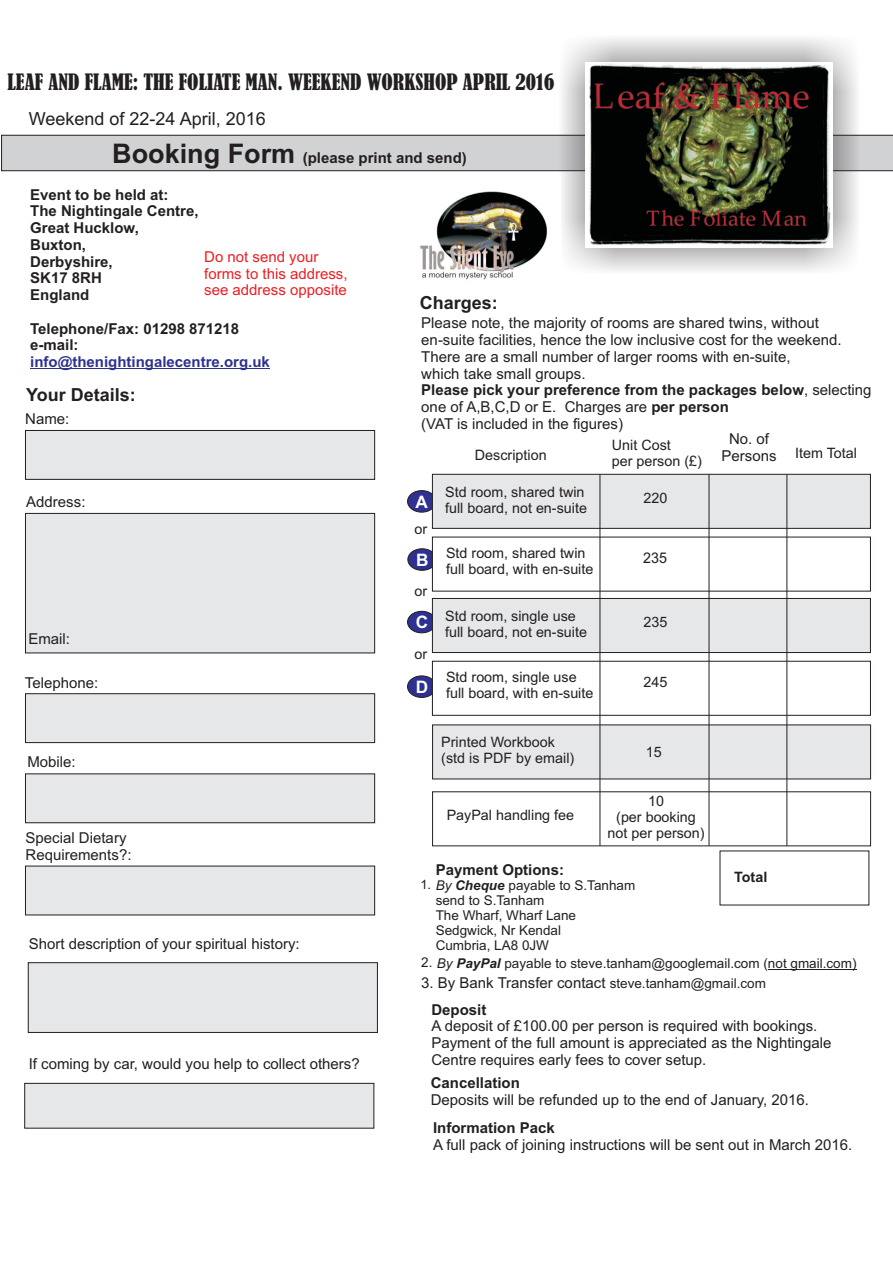
<style>
.page{position:relative;width:893px;height:1263px;background:#fff}
.page>*{position:absolute;margin:0;border:0;box-sizing:border-box;transform-origin:0 0}
.t1{font:condensed 21px "Bernard";color:#231f20}
.t2{font:18px "Arial";color:#231f20}
.t3{font:700 18px "Arial";color:#231f20}
.t4{font:700 17.25px "Arial";color:#fff}
.t5{font:15px/16.8px "Arial";color:#231f20}
.t6{font:700 15px/16.8px "Arial";color:#231f20}
.t7{font:15px/16.8px "Arial";color:#ee1d23}
.t8{font:700 15px "Arial";color:#2d3291}
.t9{font:14.7px "Arial";color:#231f20}
.t10{font:14.4px/16px "Arial";color:#231f20}
.t11{font:700 14.4px "Arial";color:#231f20}
.t12{font:13.5px/15.1px "Arial";color:#231f20}
.s1{font-size:27px}
.s2{font-weight:700}
.s3{font-size:15px}
.s4{font-size:12.9px}
.s5{font-style:italic}
.s6{font-weight:700;font-style:italic}
.s7{font-size:13.5px}
</style>
<div class="page">
<div style="left:1px;top:135px;width:892px;height:36px;background:#d1d2d4"></div>
<div style="left:407px;top:490px;width:29px;height:22px;background:#2e3092;border:1px solid #231f20;border-radius:50%"></div>
<div style="left:408px;top:549px;width:28px;height:21px;background:#2e3092;border:1px solid #231f20;border-radius:50%"></div>
<div style="left:407px;top:611px;width:29px;height:22px;background:#2e3092;border:1px solid #231f20;border-radius:50%"></div>
<div style="left:407px;top:676px;width:29px;height:22px;background:#2e3092;border:1px solid #231f20;border-radius:50%"></div>
<hr style="left:30px;top:368px;width:240px;height:1px;background:#2d3291">
<div style="left:25px;top:430px;width:350px;height:50px;background:#e6e7e9"></div>
<div style="left:432px;top:474px;width:439px;height:55px;background:#e6e7e9"></div>
<div style="left:432px;top:598px;width:439px;height:55px;background:#e6e7e9"></div>
<svg style="left:432px;top:537px;width:439px;height:54px"></svg>
<svg style="left:432px;top:661px;width:439px;height:55px"></svg>
<svg style="left:432px;top:791px;width:439px;height:55px"></svg>
<div style="left:432px;top:724px;width:439px;height:55px;background:#e6e7e9"></div>
<div style="left:25px;top:693px;width:350px;height:50px;background:#e6e7e9"></div>
<div style="left:25px;top:773px;width:350px;height:50px;background:#e6e7e9"></div>
<div style="left:25px;top:866px;width:350px;height:49px;background:#e6e7e9"></div>
<div style="left:25px;top:513px;width:350px;height:140px;background:#e6e7e9"></div>
<div style="left:28px;top:962px;width:350px;height:71px;background:#e6e7e9"></div>
<hr style="left:600px;top:474px;width:1px;height:372px;background:#231f20">
<hr style="left:709px;top:474px;width:1px;height:372px;background:#231f20">
<hr style="left:787px;top:474px;width:1px;height:372px;background:#231f20">
<hr style="left:768px;top:969px;width:88px;height:1px;background:#231f20">
<div style="left:558px;top:35px;width:302px;height:240px;background:#231f20;opacity:.69"></div>
<img style="left:586px;top:63px;width:246px;height:184px">
<div style="left:24px;top:1083px;width:350px;height:45px;background:#e6e7e9"></div>
<img style="left:420px;top:175px;width:140px;height:105px">
<h1 class="t1" style="left:7px;top:73px;width:548px">LEAF AND FLAME: THE FOLIATE MAN. WEEKEND WORKSHOP APRIL 2016</h1>
<p class="t2" style="left:29px;top:112px;width:238px">Weekend of 22-24 April, 2016</p>
<p class="t6" style="left:112px;top:150px;width:356px"><span class="s1">Booking Form</span> (please print and send)</p>
<p class="t6" style="left:30px;top:187px;width:170px">Event to be held at:<br>The Nightingale Centre,<br>Great Hucklow,<br>Buxton,<br>Derbyshire,<br>SK17 8RH<br>England</p>
<p class="t6" style="left:30px;top:321px;width:210px">Telephone/Fax: 01298 871218 e-mail:</p>
<p class="t8" style="left:30px;top:356px;width:241px">info@thenightingalecentre.org.uk</p>
<p class="t3" style="left:26px;top:388px;width:111px">Your Details:</p>
<p class="t7" style="left:204px;top:250px;width:145px">Do not send your forms to this address, see address opposite</p>
<p class="t3" style="left:420px;top:296px;width:80px">Charges:</p>
<p class="t5" style="left:421px;top:316px;width:452px">Please note, the majority of rooms are shared twins, without en-suite facilities, hence the low inclusive cost for the weekend.<br>There are a small number of larger rooms with en-suite,<br>which take small groups.<br><span class="s2">Please pick your preference from the packages below</span>, selecting one of A,B,C,D or E. Charges are <span class="s2">per person<br></span>(VAT is included in the figures)</p>
<p class="t10" style="left:612px;top:439px;width:92px">Unit Cost<br>per person (£)</p>
<p class="t5" style="left:25px;top:412px;width:46px">Name:</p>
<p class="t5" style="left:729px;top:432px;width:42px">No. of</p>
<p class="t10" style="left:722px;top:446px;width:137px"><span class="s3">Persons</span> Item Total</p>
<p class="t10" style="left:475px;top:448px;width:73px">Description</p>
<p class="t5" style="left:26px;top:494px;width:61px">Address:</p>
<p class="t5" style="left:28px;top:631px;width:43px">Email:</p>
<p class="t5" style="left:25px;top:675px;width:75px">Telephone:</p>
<p class="t5" style="left:27px;top:755px;width:50px">Mobile:</p>
<p class="t5" style="left:26px;top:831px;width:107px">Special Dietary<br>Requirements?:</p>
<p class="t5" style="left:29px;top:937px;width:272px">Short description of your spiritual history:</p>
<p class="t5" style="left:29px;top:1056px;width:332px">If coming by car, would you help to collect others?</p>
<p class="t4" style="left:416px;top:495px;width:14px">A</p>
<p class="t10" style="left:415px;top:522px;width:14px">or</p>
<p class="t4" style="left:416px;top:553px;width:14px">B</p>
<p class="t10" style="left:415px;top:584px;width:14px">or</p>
<p class="t4" style="left:416px;top:616px;width:14px">C</p>
<p class="t10" style="left:415px;top:647px;width:14px">or</p>
<p class="t4" style="left:416px;top:680px;width:14px">D</p>
<p class="t10" style="left:445px;top:485px;width:143px">Std room, shared twin full board, not en-suite</p>
<p class="t10" style="left:446px;top:546px;width:149px">Std room, shared twin full board, with en-suite</p>
<p class="t10" style="left:445px;top:610px;width:143px">Std room, single use full board, not en-suite</p>
<p class="t10" style="left:446px;top:670px;width:149px">Std room, single use full board, with en-suite</p>
<p class="t10" style="left:441px;top:735px;width:135px">Printed Workbook (std is PDF by email)</p>
<p class="t10" style="left:447px;top:808px;width:129px">PayPal handling fee</p>
<p class="t10" style="left:644px;top:491px;width:25px">220</p>
<p class="t9" style="left:643px;top:552px;width:25px">235</p>
<p class="t10" style="left:644px;top:616px;width:25px">235</p>
<p class="t10" style="left:644px;top:676px;width:25px">245</p>
<p class="t10" style="left:646px;top:745px;width:17px">15</p>
<p class="t10" style="left:607px;top:794px;width:99px;text-align:center">10<br>(per booking not per person)</p>
<p class="t6" style="left:436px;top:862px;width:130px">Payment Options:</p>
<p class="t12" style="left:436px;top:879px;width:201px;text-indent:-15px"><span class="s4">1.</span> <span class="s5">By</span> <span class="s6">Cheque</span> payable to S.Tanham send to S.Tanham<br>The Wharf, Wharf Lane<br>Sedgwick, Nr Kendal<br>Cumbria, LA8 0JW</p>
<p class="t11" style="left:734px;top:871px;width:35px">Total</p>
<p class="t12" style="left:421px;top:957px;width:437px">2. <span class="s5">By</span> <span class="s6">PayPal</span> payable to steve.tanham@googlemail.com (not gmail.com)</p>
<p class="t5" style="left:421px;top:976px;width:346px">3. By Bank Transfer contact <span class="s7">steve.tanham@gmail.com</span></p>
<p class="t6" style="left:431px;top:1002px;width:57px">Deposit</p>
<p class="t5" style="left:431px;top:1019px;width:402px">A deposit of £100.00 per person is required with bookings.<br>Payment of the full amount is appreciated as the Nightingale<br>Centre requires early fees to cover setup.</p>
<p class="t6" style="left:431px;top:1076px;width:91px">Cancellation</p>
<p class="t5" style="left:431px;top:1093px;width:380px">Deposits will be refunded up to the end of January, 2016.</p>
<p class="t6" style="left:433px;top:1121px;width:123px">Information Pack</p>
<p class="t5" style="left:433px;top:1137px;width:421px">A full pack of joining instructions will be sent out in March 2016.</p>
</div>
